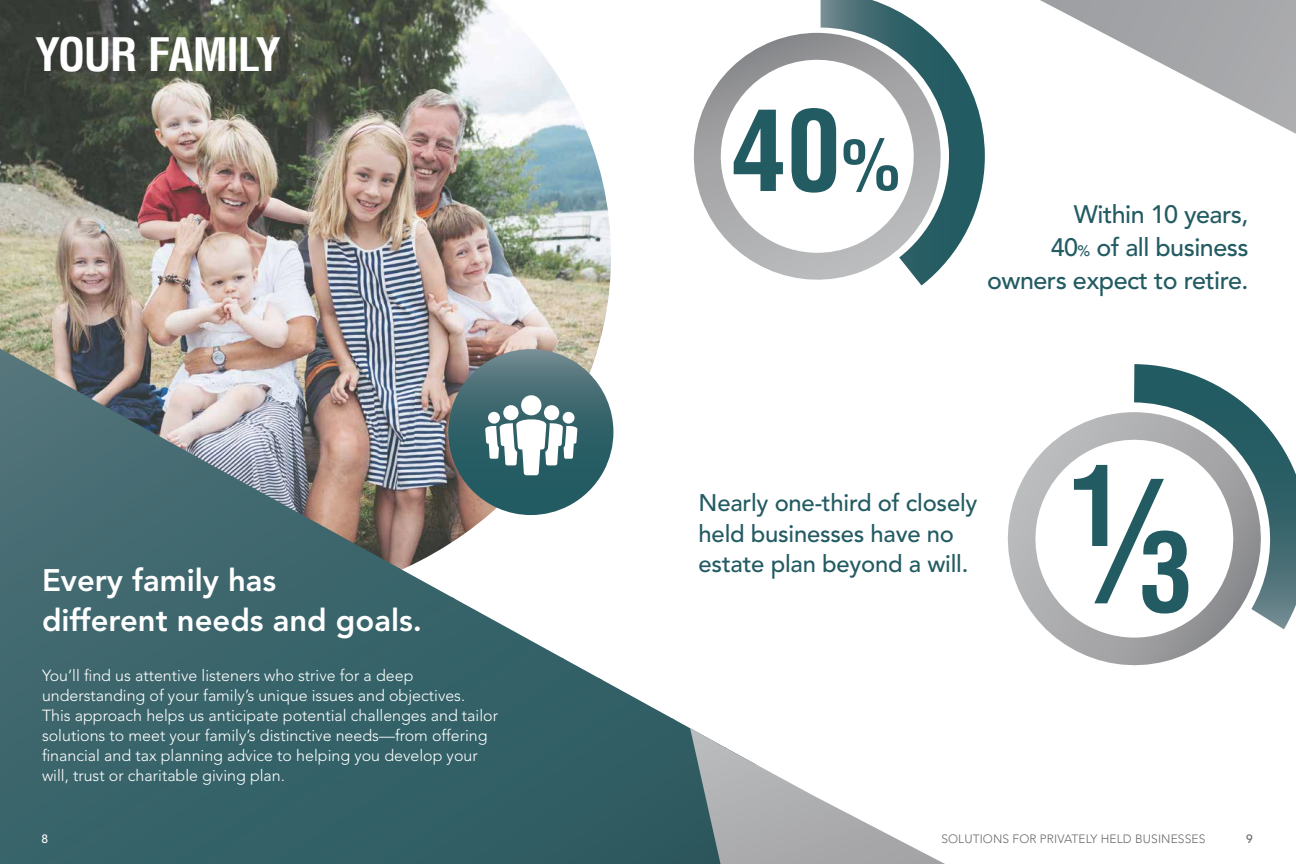
<style>
.page{position:relative;width:1296px;height:864px;background:#fff}
.page>*{position:absolute;margin:0;border:0;box-sizing:border-box;transform-origin:0 0}
.t1{font:700 condensed 110.2px "Helvetica LT";color:#235b62}
.t2{font:700 condensed 108.1px "Helvetica LT";color:#235b62}
.t3{font:700 condensed 45px "Helvetica LT";letter-spacing:-.03em;color:#fff}
.t4{font:800 31px/40.5px "Avenir LT Std";color:#fff}
.t5{font:500 25.1px/32.8px "Avenir LT Std";letter-spacing:-.02em;color:#235b62;text-align:right}
.t6{font:500 23.9px/30.8px "Avenir LT Std";letter-spacing:-.01em;color:#235b62}
.t7{font:300 16px/20px "Avenir LT Std";color:#fff}
.t8{font:300 12px "Avenir LT Std";letter-spacing:.01em;color:#696a6d}
.t9{font:500 12px "Avenir LT Std";color:#fff}
.t10{font:500 12px "Avenir LT Std";color:#696a6d}
.s1{font-size:70.5px}
.s2{font-size:15px}
.s3{font-style:italic;font-size:147.5px}
</style>
<div class="page">
<img style="left:0;top:0;width:611px;height:568px">
<div style="left:196px;top:599px;width:367px;height:265px;background:#346268"></div>
<div style="left:562px;top:720px;width:128px;height:144px;background:#305c62"></div>
<img style="left:0;top:396px;width:196px;height:468px">
<img style="left:562px;top:679px;width:113px;height:41px">
<img style="left:562px;top:658px;width:40px;height:22px">
<img style="left:194px;top:476px;width:124px;height:123px">
<img style="left:317px;top:523px;width:83px;height:76px">
<img style="left:398px;top:568px;width:57px;height:31px">
<img style="left:194px;top:455px;width:41px;height:23px">
<img style="left:0;top:356px;width:89px;height:42px">
<img style="left:0;top:349px;width:16px;height:9px">
<img style="left:1040px;top:0;width:256px;height:134px">
<svg style="left:690px;top:728px;width:255px;height:136px"></svg>
<svg style="left:693px;top:33px;width:128px;height:247px"></svg>
<svg style="left:821px;top:0;width:164px;height:286px"></svg>
<svg style="left:1007px;top:412px;width:216px;height:254px"></svg>
<svg style="left:1134px;top:364px;width:162px;height:265px"></svg>
<svg style="left:448px;top:349px;width:165px;height:166px"></svg>
<h3 class="t3" style="left:35px;top:26px;width:247px">YOUR FAMILY</h3>
<h3 class="t4" style="left:42px;top:560px;width:382px">Every family has<br>different needs and goals.</h3>
<p class="t7" style="left:42px;top:666px;width:458px">You’ll find us attentive listeners who strive for a deep understanding of your family’s unique issues and objectives.<br>This approach helps us anticipate potential challenges and tailor solutions to meet your family’s distinctive needs—from offering financial and tax planning advice to helping you develop your will, trust or charitable giving plan.</p>
<h1 class="t1" style="left:731px;top:82px;width:170px">40<span class="s1">%</span></h1>
<h3 class="t5" style="left:987px;top:199px;width:263px">Within 10 years,<br>40<span class="s2">%</span> of all business owners expect to retire.</h3>
<h3 class="t6" style="left:699px;top:488px;width:280px">Nearly one-third of closely held businesses have no estate plan beyond a will.</h3>
<h2 class="t2" style="left:1069px;top:472px;width:126px">1<span class="s3">/</span>3</h2>
<p class="t9" style="left:42px;top:832px;width:8px">8</p>
<p class="t8" style="left:941px;top:832px;width:266px">SOLUTIONS FOR PRIVATELY HELD BUSINESSES</p>
<p class="t10" style="left:1246px;top:832px;width:8px">9</p>
</div>
